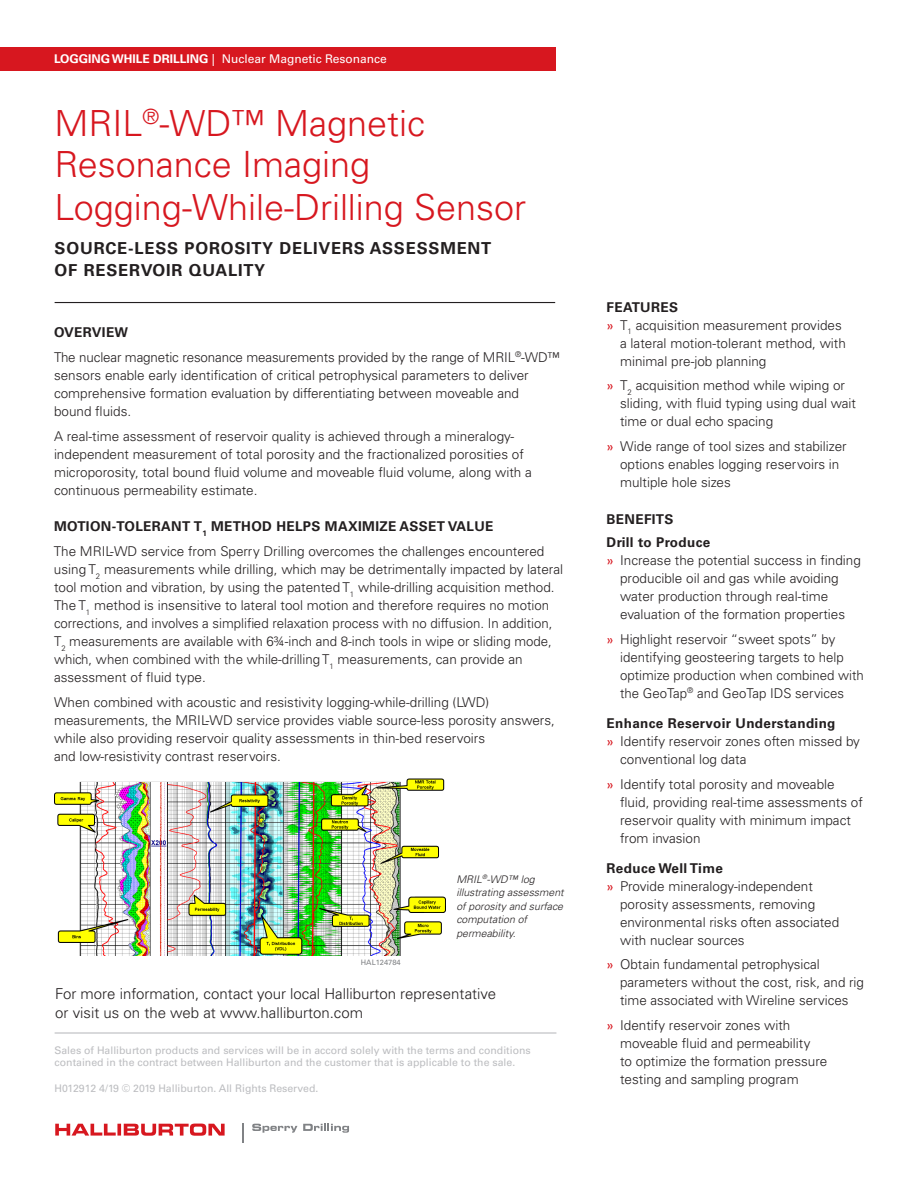
<style>
.page{position:relative;width:918px;height:1188px;background:#fff}
.page>*{position:absolute;margin:0;border:0;box-sizing:border-box;transform-origin:0 0}
.Case_Study_Title___2{font:300 36px/42px "Univers LT Std";color:#d7171f}
.Subhead{font:700 16.5px/22.5px "Univers LT Std";letter-spacing:.05em;color:#231f20}
.More_Info_Call_to_Ac{font:300 15px/19.5px "Univers LT Std";color:#231f20}
.Body{font:300 13.5px/18px "Univers LT Std";color:#231f20}
.Body_Subhead{font:700 13.5px "Univers LT Std";letter-spacing:.025em;color:#231f20}
.t1{font:12px "Univers LT Std";color:#fff}
.Disclaimer{font:10.5px/12.6px "Univers LT Std";color:#bcbdc0}
.t2{font:italic 300 10.5px/13.5px "Univers LT Std";color:#231f20}
.HAL_Number{font:7.5px "Univers LT Std";color:#808285}
.s1{font-weight:700}
.s2{font-weight:400;color:#d7171f}
</style>
<div class="page">
<hr style="left:55px;top:302px;width:500px;height:1px;background:#231f20">
<hr style="left:55px;top:1032px;width:501px;height:2px;background:#bcbdc0">
<svg style="left:55px;top:1124px;width:170px;height:12px"></svg>
<svg style="left:252px;top:1124px;width:45px;height:9px"></svg>
<svg style="left:303px;top:1124px;width:46px;height:9px"></svg>
<svg style="left:242px;top:1124px;width:1px;height:19px"></svg>
<img style="left:54px;top:779px;width:392px;height:176px">
<div style="left:0;top:47px;width:555px;height:23px;background:#d7171f"></div>
<p class="t1" style="left:61px;top:51px;width:306px"><span class="s1">EVEL 1 CAPABILITY</span> | Level 2 Capability (if applicable)</p>
<p class="t1" style="left:54px;top:51px;width:334px"><span class="s1">LOGGING WHILE DRILLING</span> | Nuclear Magnetic Resonance</p>
<p class="Case_Study_Title___2" style="left:55px;top:103px;width:473px">MRIL<sup>®</sup>-WD™ Magnetic<br>Resonance Imaging<br>Logging-While-Drilling Sensor</p>
<p class="Subhead" style="left:55px;top:237px;width:438px">SOURCE-LESS POROSITY DELIVERS ASSESSMENT<br>OF RESERVOIR QUALITY</p>
<p class="Body_Subhead" style="left:54px;top:324px;width:76px">OVERVIEW</p>
<p class="Body" style="left:54px;top:348px;width:508px">The nuclear magnetic resonance measurements provided by the range of MRIL<sup>®</sup>-WD™ sensors enable early identification of critical petrophysical parameters to deliver comprehensive formation evaluation by differentiating between moveable and<br>bound fluids.</p>
<p class="Body" style="left:54px;top:427px;width:479px">A real-time assessment of reservoir quality is achieved through a mineralogy&shy;independent measurement of total porosity and the fractionalized porosities of microporosity, total bound fluid volume and moveable fluid volume, along with a continuous permeability estimate.</p>
<p class="Body_Subhead" style="left:54px;top:519px;width:441px">MOTION-TOLERANT T<sub>1</sub> METHOD HELPS MAXIMIZE ASSET VALUE</p>
<p class="Body" style="left:54px;top:542px;width:511px">The MRIL-WD service from Sperry Drilling overcomes the challenges encountered using T<sub>2</sub> measurements while drilling, which may be detrimentally impacted by lateral tool motion and vibration, by using the patented T<sub>1</sub> while-drilling acquisition method.<br>The T<sub>1</sub> method is insensitive to lateral tool motion and therefore requires no motion corrections, and involves a simplified relaxation process with no diffusion. In addition, T<sub>2</sub> measurements are available with 6¾-inch and 8-inch tools in wipe or sliding mode, which, when combined with the while-drilling T<sub>1</sub> measurements, can provide an assessment of fluid type.</p>
<p class="Body" style="left:54px;top:693px;width:502px">When combined with acoustic and resistivity logging-while-drilling (LWD) measurements, the MRIL-WD service provides viable source-less porosity answers, while also providing reservoir quality assessments in thin-bed reservoirs<br>and low-resistivity contrast reservoirs.</p>
<p class="t2" style="left:456px;top:873px;width:109px">MRIL<sup>®</sup>-WD™ log illustrating assessment of porosity and surface computation of permeability.</p>
<p class="HAL_Number" style="left:361px;top:958px;width:41px">HAL124784</p>
<p class="More_Info_Call_to_Ac" style="left:55px;top:984px;width:442px">For more information, contact your local Halliburton representative or visit us on the web at www.halliburton.com</p>
<p class="Disclaimer" style="left:55px;top:1044px;width:478px">Sales of Halliburton products and services will be in accord solely with the terms and conditions contained in the contract between Halliburton and the customer that is applicable to the sale.</p>
<p class="Disclaimer" style="left:55px;top:1082px;width:265px">H012912 4/19 © 2019 Halliburton. All Rights Reserved.</p>
<p class="Body_Subhead" style="left:607px;top:299px;width:73px">FEATURES</p>
<p class="Body" style="left:620px;top:316px;width:227px;text-indent:-14px"><span class="s2">»</span> T<sub>1</sub> acquisition measurement provides a lateral motion-tolerant method, with minimal pre-job planning</p>
<p class="Body" style="left:620px;top:377px;width:237px;text-indent:-14px"><span class="s2">»</span> T<sub>2</sub> acquisition method while wiping or sliding, with fluid typing using dual wait time or dual echo spacing</p>
<p class="Body" style="left:620px;top:437px;width:228px;text-indent:-14px"><span class="s2">»</span> Wide range of tool sizes and stabilizer options enables logging reservoirs in multiple hole sizes</p>
<p class="Body_Subhead" style="left:607px;top:511px;width:68px">BENEFITS</p>
<p class="Body_Subhead" style="left:607px;top:534px;width:105px">Drill to Produce</p>
<p class="Body" style="left:620px;top:551px;width:242px;text-indent:-14px"><span class="s2">»</span> Increase the potential success in finding producible oil and gas while avoiding water production through real-time evaluation of the formation properties</p>
<p class="Body" style="left:620px;top:630px;width:245px;text-indent:-14px"><span class="s2">»</span> Highlight reservoir “sweet spots” by identifying geosteering targets to help optimize production when combined with the GeoTap<sup>®</sup> and GeoTap IDS services</p>
<p class="Body_Subhead" style="left:607px;top:715px;width:230px">Enhance Reservoir Understanding</p>
<p class="Body" style="left:620px;top:732px;width:241px;text-indent:-14px"><span class="s2">»</span> Identify reservoir zones often missed by conventional log data</p>
<p class="Body" style="left:620px;top:775px;width:244px;text-indent:-14px"><span class="s2">»</span> Identify total porosity and moveable fluid, providing real-time assessments of reservoir quality with minimum impact from invasion</p>
<p class="Body_Subhead" style="left:607px;top:860px;width:118px">Reduce Well Time</p>
<p class="Body" style="left:620px;top:877px;width:221px;text-indent:-14px"><span class="s2">»</span> Provide mineralogy-independent porosity assessments, removing environmental risks often associated with nuclear sources</p>
<p class="Body" style="left:620px;top:956px;width:245px;text-indent:-13px"><span class="s2">»</span> Obtain fundamental petrophysical parameters without the cost, risk, and rig time associated with Wireline services</p>
<p class="Body" style="left:620px;top:1016px;width:209px;text-indent:-14px"><span class="s2">»</span> Identify reservoir zones with moveable fluid and permeability<br>to optimize the formation pressure testing and sampling program</p>
</div>
